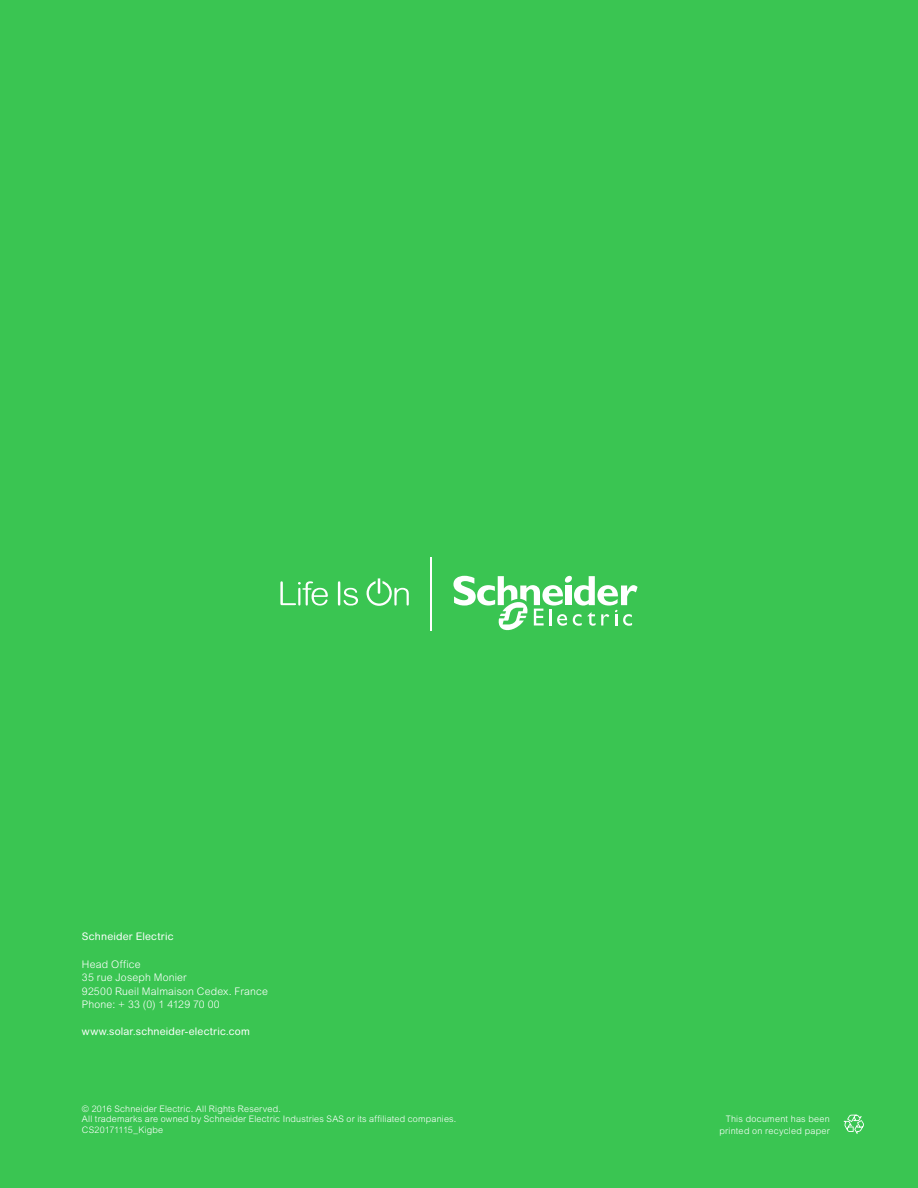
<style>
.page{position:relative;width:918px;height:1188px;background:#3ac552}
.page>*{position:absolute;margin:0;border:0;box-sizing:border-box;transform-origin:0 0}
.Address__Phone___Fax{font:300 10.5px "Arial MT Std";letter-spacing:.015em;color:#fff}
.www_schneider-electr{font:10.5px "Arial Rounded MT Pro";letter-spacing:.015em;color:#fff}
.Schneider_Electric{font:10.5px "Arial Rounded MT Pro";letter-spacing:.015em;color:#fff}
.Disclosure__Part___D{font:300 9px/10.5px "Arial MT Std";letter-spacing:.02em;color:#fff}
.Recycled_Paper{font:300 9px "Arial MT Std";letter-spacing:.03em;color:#fff}
</style>
<div class="page">
<svg style="left:843px;top:1115px;width:21px;height:19px"></svg>
<svg style="left:280px;top:581px;width:48px;height:25px"></svg>
<svg style="left:338px;top:581px;width:20px;height:25px"></svg>
<svg style="left:367px;top:578px;width:42px;height:28px"></svg>
<svg style="left:453px;top:575px;width:185px;height:56px"></svg>
<hr style="left:431px;top:557px;width:1px;height:74px;background:#fff">
<p class="Schneider_Electric" style="left:82px;top:931px;width:93px">Schneider Electric</p>
<p class="Address__Phone___Fax" style="left:82px;top:958px;width:60px">Head Office</p>
<p class="Address__Phone___Fax" style="left:82px;top:971px;width:106px">35 rue Joseph Monier</p>
<p class="Address__Phone___Fax" style="left:82px;top:985px;width:188px">92500 Rueil Malmaison Cedex. France</p>
<p class="Address__Phone___Fax" style="left:82px;top:998px;width:139px">Phone: + 33 (0) 1 4129 70 00</p>
<p class="www_schneider-electr" style="left:82px;top:1025px;width:169px">www.solar.schneider-electric.com</p>
<p class="Disclosure__Part___D" style="left:82px;top:1103px;width:376px">© 2016 Schneider Electric. All Rights Reserved.<br>All trademarks are owned by Schneider Electric Industries SAS or its affiliated companies.<br>CS20171115_Kigbe</p>
<p class="Recycled_Paper" style="left:726px;top:1114px;width:106px">This document has been</p>
<p class="Recycled_Paper" style="left:719px;top:1126px;width:112px">printed on recycled paper</p>
</div>
